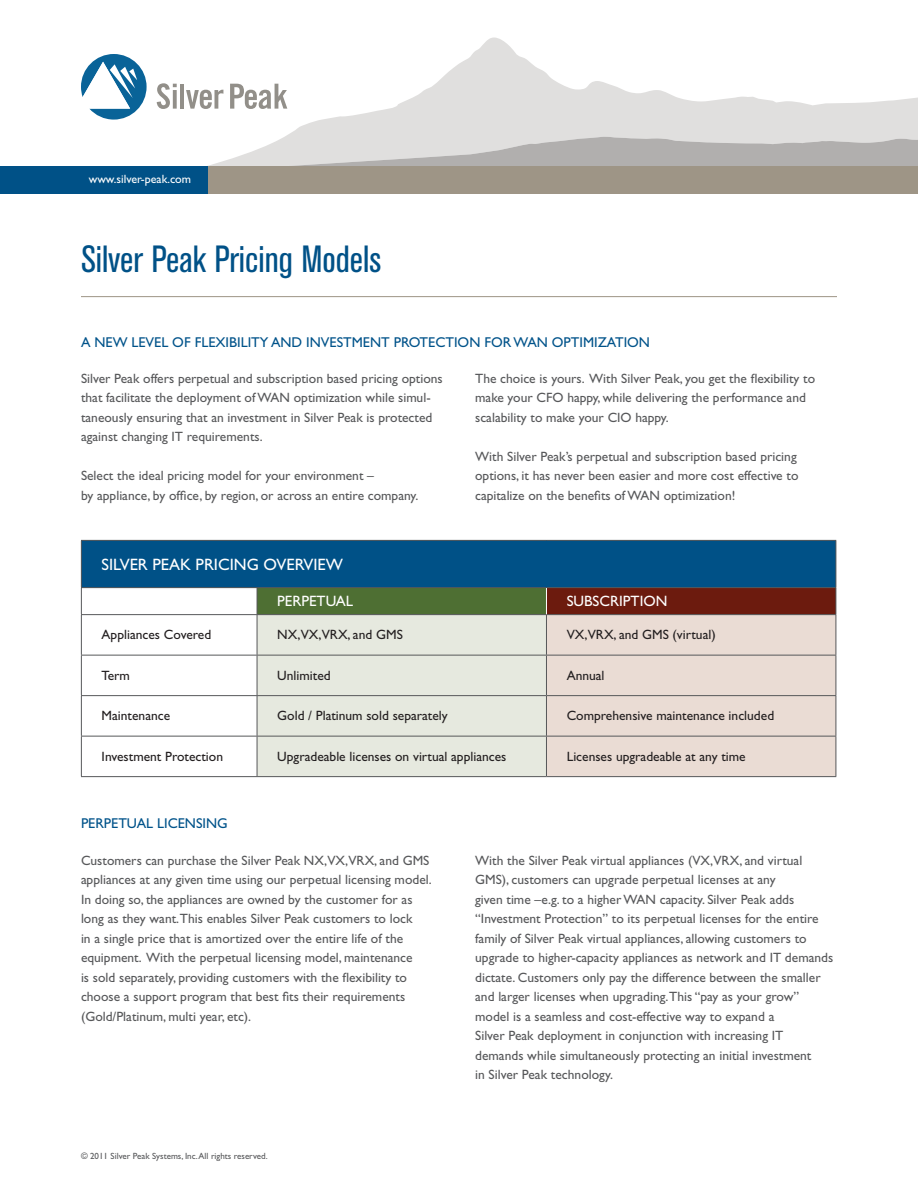
<style>
.page{position:relative;width:918px;height:1188px;background:#fff}
.page>*{position:absolute;margin:0;border:0;box-sizing:border-box;transform-origin:0 0}
.t1{font:condensed 37.5px "Akzidenz Grotesk BE";color:#005187}
.Head_1{font:16.5px "Gill Sans Std";color:#fff}
.bullet_cont{font:15px "Gill Sans Std";color:#fff}
.Head_1-2{font:14.25px "Gill Sans Std";color:#00538a}
.Sub_Head{font:14.25px "Gill Sans Std";color:#00538a}
.body{font:13.5px/19.5px "Gill Sans Std";color:#57585a}
.bullet_cont-2{font:13.5px "Gill Sans Std";color:#231f20}
.Footer_Middle{font:12px "Gill Sans Std";color:#fff}
.Footer_Copyright{font:9px "Gill Sans Std";color:#57585a}
</style>
<div class="page">
<svg style="left:81px;top:38px;width:837px;height:128px"></svg>
<div style="left:208px;top:166px;width:710px;height:28px;background:#9e9586"></div>
<div style="left:0;top:166px;width:208px;height:28px;background:#005187"></div>
<hr style="left:81px;top:296px;width:756px;height:1px;background:#9e9586">
<div style="left:81px;top:540px;width:755px;height:48px;background:#005187"></div>
<div style="left:257px;top:588px;width:289px;height:27px;background:#4e6f33"></div>
<div style="left:546px;top:588px;width:290px;height:27px;background:#6c1b0e"></div>
<div style="left:258px;top:615px;width:288px;height:161px;background:#e6e9df"></div>
<div style="left:547px;top:615px;width:289px;height:161px;background:#eadcd4"></div>
<hr style="left:81px;top:540px;width:176px;height:1px;background:#57585a">
<hr style="left:257px;top:540px;width:289px;height:1px;background:#57585a">
<hr style="left:546px;top:540px;width:290px;height:1px;background:#57585a">
<hr style="left:836px;top:541px;width:1px;height:46px;background:#57585a">
<hr style="left:81px;top:587px;width:176px;height:1px;background:#57585a">
<hr style="left:257px;top:587px;width:289px;height:1px;background:#57585a">
<hr style="left:546px;top:587px;width:290px;height:1px;background:#57585a">
<svg style="left:836px;top:588px;width:1px;height:26px"></svg>
<hr style="left:81px;top:614px;width:176px;height:1px;background:#57585a">
<hr style="left:81px;top:615px;width:1px;height:40px;background:#57585a">
<hr style="left:257px;top:614px;width:289px;height:1px;background:#57585a">
<hr style="left:257px;top:615px;width:1px;height:40px;background:#57585a">
<hr style="left:546px;top:614px;width:290px;height:1px;background:#57585a">
<hr style="left:546px;top:615px;width:1px;height:40px;background:#57585a">
<hr style="left:836px;top:615px;width:1px;height:40px;background:#57585a">
<hr style="left:81px;top:655px;width:176px;height:1px;background:#57585a">
<hr style="left:81px;top:656px;width:1px;height:39px;background:#57585a">
<hr style="left:257px;top:655px;width:289px;height:1px;background:#57585a">
<hr style="left:257px;top:656px;width:1px;height:39px;background:#57585a">
<hr style="left:546px;top:655px;width:290px;height:1px;background:#57585a">
<hr style="left:546px;top:656px;width:1px;height:39px;background:#57585a">
<hr style="left:836px;top:656px;width:1px;height:39px;background:#57585a">
<hr style="left:81px;top:695px;width:176px;height:1px;background:#57585a">
<hr style="left:81px;top:696px;width:1px;height:40px;background:#57585a">
<hr style="left:257px;top:695px;width:289px;height:1px;background:#57585a">
<hr style="left:257px;top:696px;width:1px;height:40px;background:#57585a">
<hr style="left:546px;top:695px;width:290px;height:1px;background:#57585a">
<hr style="left:546px;top:696px;width:1px;height:40px;background:#57585a">
<hr style="left:836px;top:696px;width:1px;height:40px;background:#57585a">
<hr style="left:81px;top:736px;width:176px;height:1px;background:#57585a">
<hr style="left:81px;top:736px;width:1px;height:40px;background:#57585a">
<hr style="left:257px;top:736px;width:289px;height:1px;background:#57585a">
<hr style="left:257px;top:736px;width:1px;height:40px;background:#57585a">
<hr style="left:546px;top:736px;width:290px;height:1px;background:#57585a">
<hr style="left:546px;top:736px;width:1px;height:40px;background:#57585a">
<hr style="left:836px;top:736px;width:1px;height:40px;background:#57585a">
<hr style="left:81px;top:776px;width:176px;height:1px;background:#57585a">
<hr style="left:257px;top:776px;width:289px;height:1px;background:#57585a">
<hr style="left:546px;top:776px;width:290px;height:1px;background:#57585a">
<svg style="left:546px;top:588px;width:1px;height:26px"></svg>
<hr style="left:81px;top:541px;width:1px;height:46px;background:#57585a">
<svg style="left:81px;top:588px;width:1px;height:26px"></svg>
<svg style="left:257px;top:588px;width:1px;height:26px"></svg>
<p class="Footer_Middle" style="left:89px;top:172px;width:104px">www.silver-peak.com</p>
<p class="t1" style="left:81px;top:238px;width:302px">Silver Peak Pricing Models</p>
<p class="Head_1-2" style="left:81px;top:334px;width:571px">A NEW LEVEL OF FLEXIBILITY AND INVESTMENT PROTECTION FOR WAN OPTIMIZATION</p>
<p class="body" style="left:81px;top:369px;width:363px">Silver Peak offers perpetual and subscription based pricing options that facilitate the deployment of WAN optimization while simul&shy;taneously ensuring that an investment in Silver Peak is protected against changing IT requirements.</p>
<p class="body" style="left:81px;top:466px;width:339px">Select the ideal pricing model for your environment –<br>by appliance, by office, by region, or across an entire company.</p>
<p class="body" style="left:475px;top:369px;width:342px">The choice is yours. With Silver Peak, you get the flexibility to make your CFO happy, while delivering the performance and scalability to make your CIO happy.</p>
<p class="body" style="left:475px;top:447px;width:325px">With Silver Peak’s perpetual and subscription based pricing options, it has never been easier and more cost effective to capitalize on the benefits of WAN optimization!</p>
<p class="Head_1" style="left:102px;top:555px;width:243px">SILVER PEAK PRICING OVERVIEW</p>
<p class="bullet_cont" style="left:277px;top:593px;width:78px">PERPETUAL</p>
<p class="bullet_cont" style="left:567px;top:593px;width:102px">SUBSCRIPTION</p>
<p class="bullet_cont-2" style="left:102px;top:627px;width:111px">Appliances Covered</p>
<p class="bullet_cont-2" style="left:277px;top:627px;width:127px">NX,VX,VRX, and GMS</p>
<p class="bullet_cont-2" style="left:567px;top:627px;width:151px">VX,VRX, and GMS (virtual)</p>
<p class="bullet_cont-2" style="left:102px;top:668px;width:30px">Term</p>
<p class="bullet_cont-2" style="left:277px;top:668px;width:55px">Unlimited</p>
<p class="bullet_cont-2" style="left:567px;top:668px;width:39px">Annual</p>
<p class="bullet_cont-2" style="left:102px;top:708px;width:70px">Maintenance</p>
<p class="bullet_cont-2" style="left:277px;top:708px;width:172px">Gold / Platinum sold separately</p>
<p class="bullet_cont-2" style="left:567px;top:708px;width:209px">Comprehensive maintenance included</p>
<p class="bullet_cont-2" style="left:102px;top:749px;width:123px">Investment Protection</p>
<p class="bullet_cont-2" style="left:277px;top:749px;width:231px">Upgradeable licenses on virtual appliances</p>
<p class="bullet_cont-2" style="left:567px;top:749px;width:180px">Licenses upgradeable at any time</p>
<p class="Sub_Head" style="left:81px;top:815px;width:148px">PERPETUAL LICENSING</p>
<p class="body" style="left:81px;top:850px;width:352px">Customers can purchase the Silver Peak NX,VX,VRX, and GMS appliances at any given time using our perpetual licensing model.<br>In doing so, the appliances are owned by the customer for as long as they want.This enables Silver Peak customers to lock<br>in a single price that is amortized over the entire life of the equipment. With the perpetual licensing model, maintenance<br>is sold separately, providing customers with the flexibility to choose a support program that best fits their requirements (Gold/Platinum, multi year, etc).</p>
<p class="body" style="left:475px;top:850px;width:360px">With the Silver Peak virtual appliances (VX,VRX, and virtual GMS), customers can upgrade perpetual licenses at any<br>given time –e.g. to a higher WAN capacity. Silver Peak adds “Investment Protection” to its perpetual licenses for the entire family of Silver Peak virtual appliances, allowing customers to upgrade to higher-capacity appliances as network and IT demands dictate. Customers only pay the difference between the smaller and larger licenses when upgrading.This “pay as your grow” model is a seamless and cost-effective way to expand a<br>Silver Peak deployment in conjunction with increasing IT demands while simultaneously protecting an initial investment<br>in Silver Peak technology.</p>
<p class="Footer_Copyright" style="left:81px;top:1151px;width:188px">© 2011 Silver Peak Systems, Inc. All rights reserved.</p>
</div>
